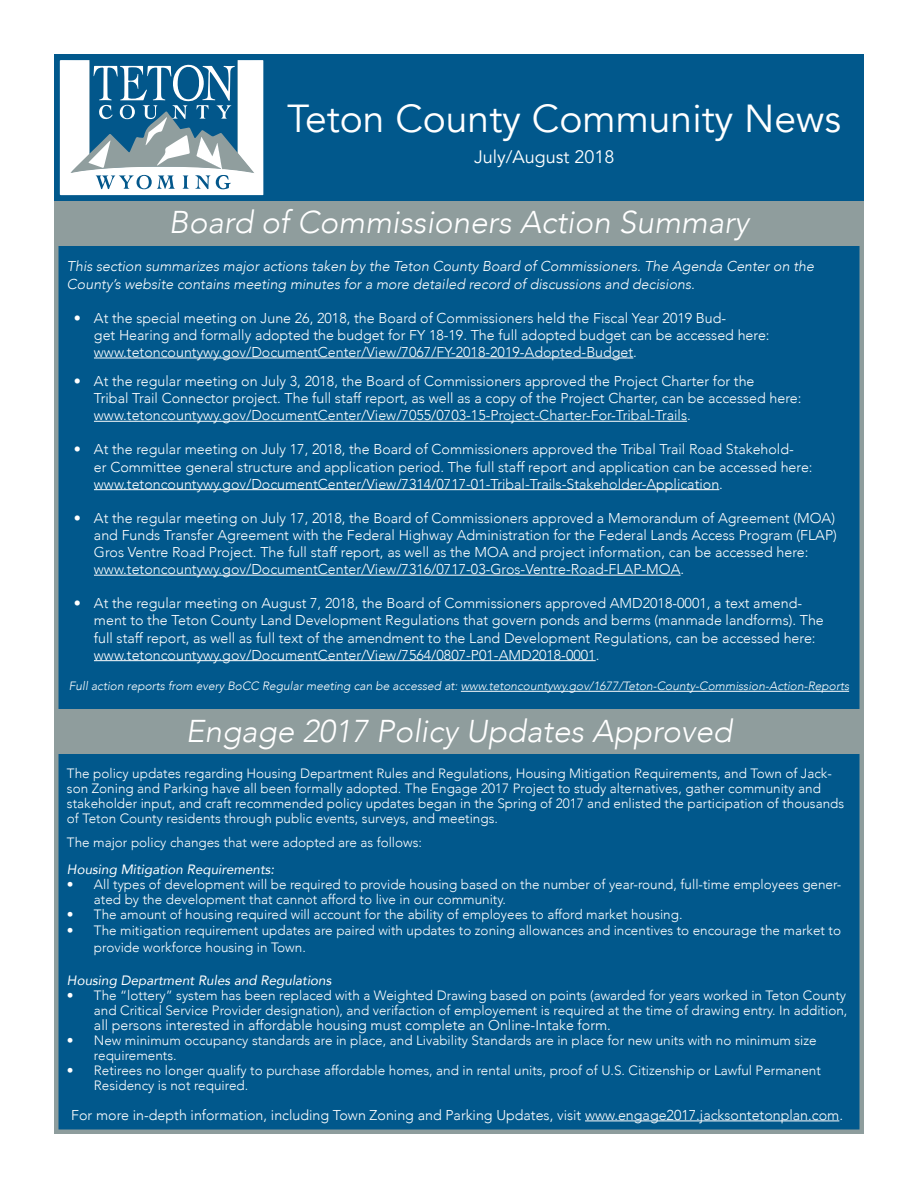
<style>
.page{position:relative;width:918px;height:1188px;background:#fff}
.page>*{position:absolute;margin:0;border:0;box-sizing:border-box;transform-origin:0 0}
.t1{font:39px "Avenir";color:#fff}
.t2{font:italic 300 31.5px "Avenir";color:#fff}
.t3{font:18px "Avenir";color:#fff}
.t4{font:300 14.25px/17.1px "Avenir";color:#fff}
.t5{font:italic 300 14.25px/17.1px "Avenir";color:#fff}
.t6{font:300 13.5px/15px "Avenir";color:#fff}
.t7{font:italic 13.5px "Avenir";color:#fff}
.t8{font:italic 300 12px "Avenir";color:#fff}
</style>
<div class="page">
<div style="left:54px;top:54px;width:810px;height:147px;background:#01588c"></div>
<div style="left:55px;top:244px;width:809px;height:361px;background:#01588c"></div>
<div style="left:55px;top:590px;width:809px;height:540px;background:#01588c"></div>
<svg style="left:60px;top:60px;width:203px;height:135px"></svg>
<hr style="left:94px;top:358px;width:539px;height:1px;background:#fff">
<hr style="left:94px;top:421px;width:593px;height:1px;background:#fff">
<hr style="left:94px;top:489px;width:625px;height:1px;background:#fff">
<hr style="left:94px;top:575px;width:587px;height:1px;background:#fff">
<hr style="left:94px;top:660px;width:502px;height:1px;background:#fff">
<hr style="left:860px;top:244px;width:4px;height:890px;background:#8e9d9d">
<hr style="left:54px;top:244px;width:4px;height:890px;background:#8e9d9d">
<hr style="left:54px;top:1130px;width:808px;height:4px;background:#8e9d9d">
<div style="left:54px;top:201px;width:810px;height:45px;background:#8f9d9d"></div>
<div style="left:54px;top:709px;width:810px;height:45px;background:#8f9d9d"></div>
<hr style="left:585px;top:1121px;width:254px;height:1px;background:#fff">
<hr style="left:461px;top:691px;width:388px;height:1px;background:#fff">
<h1 class="t1" style="left:287px;top:95px;width:556px">Teton County Community News</h1>
<p class="t3" style="left:474px;top:146px;width:142px">July/August 2018</p>
<h2 class="t2" style="left:169px;top:203px;width:582px">Board of Commissioners Action Summary</h2>
<p class="t5" style="left:67px;top:258px;width:749px">This section summarizes major actions taken by the Teton County Board of Commissioners. The Agenda Center on the<br>County’s website contains meeting minutes for a more detailed record of discussions and decisions.</p>
<p class="t4" style="left:94px;top:309px;width:677px;text-indent:-20px">• At the special meeting on June 26, 2018, the Board of Commissioners held the Fiscal Year 2019 Bud-<br>get Hearing and formally adopted the budget for FY 18-19. The full adopted budget can be accessed here: www.tetoncountywy.gov/DocumentCenter/View/7067/FY-2018-2019-Adopted-Budget.</p>
<p class="t4" style="left:94px;top:373px;width:709px;text-indent:-20px">• At the regular meeting on July 3, 2018, the Board of Commissioners approved the Project Charter for the<br>Tribal Trail Connector project. The full staff report, as well as a copy of the Project Charter, can be accessed here: www.tetoncountywy.gov/DocumentCenter/View/7055/0703-15-Project-Charter-For-Tribal-Trails.</p>
<p class="t4" style="left:94px;top:441px;width:720px;text-indent:-20px">• At the regular meeting on July 17, 2018, the Board of Commissioners approved the Tribal Trail Road Stakehold-<br>er Committee general structure and application period. The full staff report and application can be accessed here: www.tetoncountywy.gov/DocumentCenter/View/7314/0717-01-Tribal-Trails-Stakeholder-Application.</p>
<p class="t4" style="left:94px;top:509px;width:744px;text-indent:-20px">• At the regular meeting on July 17, 2018, the Board of Commissioners approved a Memorandum of Agreement (MOA) and Funds Transfer Agreement with the Federal Highway Administration for the Federal Lands Access Program (FLAP)<br>Gros Ventre Road Project. The full staff report, as well as the MOA and project information, can be accessed here: www.tetoncountywy.gov/DocumentCenter/View/7316/0717-03-Gros-Ventre-Road-FLAP-MOA.</p>
<p class="t4" style="left:94px;top:595px;width:731px;text-indent:-20px">• At the regular meeting on August 7, 2018, the Board of Commissioners approved AMD2018-0001, a text amend&shy;ment to the Teton County Land Development Regulations that govern ponds and berms (manmade landforms). The full staff report, as well as full text of the amendment to the Land Development Regulations, can be accessed here: www.tetoncountywy.gov/DocumentCenter/View/7564/0807-P01-AMD2018-0001.</p>
<p class="t8" style="left:69px;top:679px;width:782px">Full action reports from every BoCC Regular meeting can be accessed at: www.tetoncountywy.gov/1677/Teton-County-Commission-Action-Reports</p>
<h2 class="t2" style="left:186px;top:712px;width:548px">Engage 2017 Policy Updates Approved</h2>
<p class="t6" style="left:67px;top:766px;width:779px">The policy updates regarding Housing Department Rules and Regulations, Housing Mitigation Requirements, and Town of Jack&shy;son Zoning and Parking have all been formally adopted. The Engage 2017 Project to study alternatives, gather community and stakeholder input, and craft recommended policy updates began in the Spring of 2017 and enlisted the participation of thousands of Teton County residents through public events, surveys, and meetings.</p>
<p class="t6" style="left:67px;top:835px;width:357px">The major policy changes that were adopted are as follows:</p>
<p class="t7" style="left:67px;top:861px;width:209px">Housing Mitigation Requirements:</p>
<p class="t6" style="left:94px;top:877px;width:749px;text-indent:-27px">• All types of development will be required to provide housing based on the number of year-round, full-time employees gener&shy;ated by the development that cannot afford to live in our community.</p>
<p class="t6" style="left:67px;top:907px;width:617px">• The amount of housing required will account for the ability of employees to afford market housing.</p>
<p class="t6" style="left:94px;top:922px;width:749px;line-height:16.5px;text-indent:-27px">• The mitigation requirement updates are paired with updates to zoning allowances and incentives to encourage the market to provide workforce housing in Town.</p>
<p class="t7" style="left:67px;top:972px;width:266px">Housing Department Rules and Regulations</p>
<p class="t6" style="left:67px;top:988px;width:782px;text-align:right">• The “lottery” system has been replaced with a Weighted Drawing based on points (awarded for years worked in Teton County and Critical Service Provider designation), and verifaction of employement is required at the time of drawing entry. In addition,</p>
<p class="t4" style="left:94px;top:1016px;width:518px">all persons interested in affordable housing must complete an Online-Intake form.</p>
<p class="t6" style="left:94px;top:1033px;width:724px;text-indent:-27px">• New minimum occupancy standards are in place, and Livability Standards are in place for new units with no minimum size requirements.</p>
<p class="t6" style="left:94px;top:1063px;width:728px;text-indent:-27px">• Retirees no longer qualify to purchase affordable homes, and in rental units, proof of U.S. Citizenship or Lawful Permanent<br>Residency is not required.</p>
<p class="t4" style="left:71px;top:1106px;width:773px">For more in-depth information, including Town Zoning and Parking Updates, visit www.engage2017.jacksontetonplan.com.</p>
</div>
